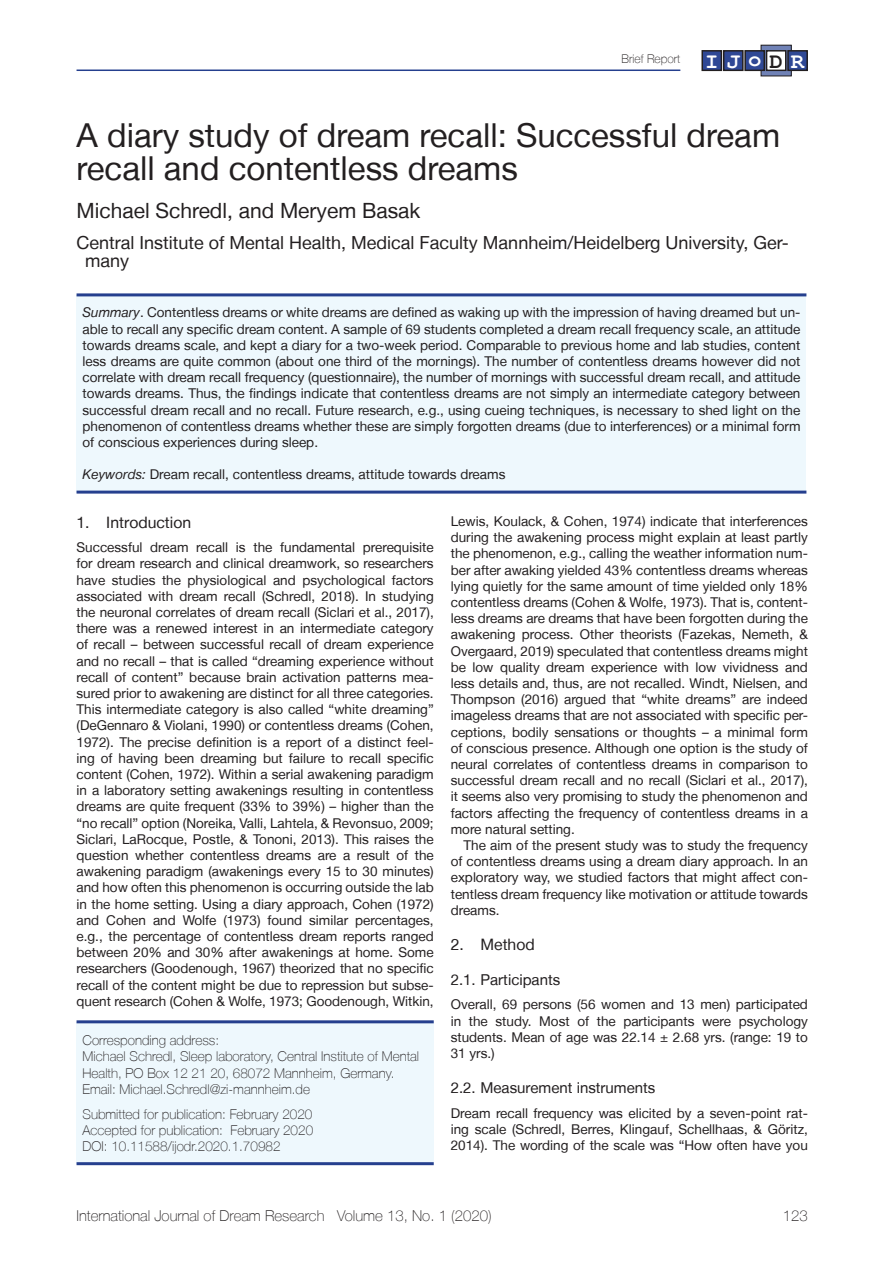
<style>
.page{position:relative;width:893px;height:1263px;background:#fff}
.page>*{position:absolute;margin:0;border:0;box-sizing:border-box;transform-origin:0 0}
.Ü1{font:33px/33px "Helvetica Neue LT";color:#231f20}
.Ü1_Autor{font:21px "Helvetica Neue LT";color:#231f20}
.Ü1_Affiliation{font:18px/18px "Helvetica Neue LT";color:#231f20}
.t1{font:15.75px "Helvetica Neue LT";color:#231f20}
.Fußzeile_links{font:100 15px "Helvetica Neue LT";color:#231f20}
.t2{font:15px "Helvetica Neue LT";color:#231f20}
.Standard_ohne_Einzug{font:13.5px/16.2px "Helvetica Neue LT";color:#231f20;text-align:justify}
.Abstract{font:13.5px/16.2px "Helvetica Neue LT";color:#231f20;text-align:justify}
.InfoBox{font:100 13.5px/16.2px "Helvetica Neue LT";color:#231f20}
.Standard_mit_Einzug{font:13.5px/16.2px "Helvetica Neue LT";color:#231f20;text-align:justify}
.t3{font:100 12px "Helvetica Neue LT";color:#231f20}
.s1{font-family:"Courier New";font-weight:700;font-size:22.2px;color:#fff}
.s2{font-family:"Courier New";font-weight:700;font-size:22.2px}
.s3{font-style:italic}
</style>
<div class="page">
<hr style="left:77px;top:70px;width:603px;height:1px;background:#253f8e">
<svg style="left:763px;top:47px;width:27px;height:27px"></svg>
<div style="left:761px;top:45px;width:31px;height:31px;border:1px solid #231f20"></div>
<div style="left:767px;top:51px;width:19px;height:19px;background:#fff"></div>
<div style="left:766px;top:50px;width:20px;height:21px;border:1px solid #231f20"></div>
<div style="left:702px;top:51px;width:19px;height:19px;background:#2f4895"></div>
<div style="left:701px;top:50px;width:21px;height:21px;border:1px solid #231f20"></div>
<div style="left:724px;top:51px;width:19px;height:19px;background:#2f4895"></div>
<div style="left:723px;top:50px;width:21px;height:21px;border:1px solid #231f20"></div>
<div style="left:745px;top:51px;width:19px;height:19px;background:#2f4895"></div>
<div style="left:744px;top:50px;width:21px;height:21px;border:1px solid #231f20"></div>
<div style="left:788px;top:51px;width:19px;height:19px;background:#2f4895"></div>
<div style="left:787px;top:50px;width:21px;height:21px;border:1px solid #231f20"></div>
<div style="left:77px;top:1022px;width:357px;height:142px;background:#eef8fd"></div>
<hr style="left:77px;top:1020px;width:357px;height:3px;background:#253f8e">
<hr style="left:77px;top:1162px;width:357px;height:3px;background:#253f8e">
<div style="left:77px;top:295px;width:729px;height:197px;background:#eef8fd"></div>
<hr style="left:77px;top:293px;width:729px;height:3px;background:#253f8e">
<hr style="left:77px;top:491px;width:729px;height:3px;background:#253f8e">
<p class="t3" style="left:622px;top:51px;width:184px">Brief Report <span class="s1">I J o</span> <span class="s2">D</span> <span class="s1">R</span></p>
<p class="Ü1" style="left:77px;top:118px;width:705px">A diary study of dream recall: Successful dream recall and contentless dreams</p>
<p class="Ü1_Autor" style="left:77px;top:198px;width:345px">Michael Schredl, and Meryem Basak</p>
<p class="Ü1_Affiliation" style="left:85px;top:233px;width:705px;text-indent:-9px">Central Institute of Mental Health, Medical Faculty Mannheim/Heidelberg University, Ger&shy;many</p>
<p class="Abstract" style="left:83px;top:304px;width:719px"><span class="s3">Summary</span>. Contentless dreams or white dreams are defined as waking up with the impression of having dreamed but un&shy;able to recall any specific dream content. A sample of 69 students completed a dream recall frequency scale, an attitude towards dreams scale, and kept a diary for a two-week period. Comparable to previous home and lab studies, content less dreams are quite common (about one third of the mornings). The number of contentless dreams however did not correlate with dream recall frequency (questionnaire), the number of mornings with successful dream recall, and attitude towards dreams. Thus, the findings indicate that contentless dreams are not simply an intermediate category between successful dream recall and no recall. Future research, e.g., using cueing techniques, is necessary to shed light on the phenomenon of contentless dreams whether these are simply forgotten dreams (due to interferences) or a minimal form of conscious experiences during sleep.</p>
<p class="Abstract" style="left:83px;top:466px;width:424px"><span class="s3">Keywords:</span> Dream recall, contentless dreams, attitude towards dreams</p>
<p class="t1" style="left:77px;top:512px;width:116px">1. Introduction</p>
<p class="Standard_ohne_Einzug" style="left:77px;top:539px;width:359px">Successful dream recall is the fundamental prerequisite for dream research and clinical dreamwork, so researchers have studies the physiological and psychological factors associated with dream recall (Schredl, 2018). In studying the neuronal correlates of dream recall (Siclari et al., 2017), there was a renewed interest in an intermediate category of recall – between successful recall of dream experience and no recall – that is called “dreaming experience without recall of content” because brain activation patterns mea&shy;sured prior to awakening are distinct for all three categories.<br>This intermediate category is also called “white dreaming” (DeGennaro &amp; Violani, 1990) or contentless dreams (Cohen, 1972). The precise definition is a report of a distinct feel&shy;ing of having been dreaming but failure to recall specific content (Cohen, 1972). Within a serial awakening paradigm in a laboratory setting awakenings resulting in contentless dreams are quite frequent (33% to 39%) – higher than the “no recall” option (Noreika, Valli, Lahtela, &amp; Revonsuo, 2009; Siclari, LaRocque, Postle, &amp; Tononi, 2013). This raises the question whether contentless dreams are a result of the awakening paradigm (awakenings every 15 to 30 minutes) and how often this phenomenon is occurring outside the lab in the home setting. Using a diary approach, Cohen (1972) and Cohen and Wolfe (1973) found similar percentages, e.g., the percentage of contentless dream reports ranged between 20% and 30% after awakenings at home. Some researchers (Goodenough, 1967) theorized that no specific recall of the content might be due to repression but subse&shy;quent research (Cohen &amp; Wolfe, 1973; Goodenough, Witkin,</p>
<p class="InfoBox" style="left:83px;top:1032px;width:338px">Corresponding address:<br>Michael Schredl, Sleep laboratory, Central Institute of Mental Health, PO Box 12 21 20, 68072 Mannheim, Germany.<br>Email: Michael.Schredl@zi-mannheim.de</p>
<p class="InfoBox" style="left:83px;top:1105px;width:232px;text-align:justify">Submitted for publication: February 2020<br>Accepted for publication: February 2020<br>DOI: 10.11588/ijodr.2020.1.70982</p>
<p class="Standard_ohne_Einzug" style="left:451px;top:513px;width:359px">Lewis, Koulack, &amp; Cohen, 1974) indicate that interferences during the awakening process might explain at least partly the phenomenon, e.g., calling the weather information num&shy;ber after awaking yielded 43% contentless dreams whereas lying quietly for the same amount of time yielded only 18% contentless dreams (Cohen &amp; Wolfe, 1973). That is, content&shy;less dreams are dreams that have been forgotten during the awakening process. Other theorists (Fazekas, Nemeth, &amp; Overgaard, 2019) speculated that contentless dreams might be low quality dream experience with low vividness and less details and, thus, are not recalled. Windt, Nielsen, and Thompson (2016) argued that “white dreams” are indeed imageless dreams that are not associated with specific per&shy;ceptions, bodily sensations or thoughts – a minimal form of conscious presence. Although one option is the study of neural correlates of contentless dreams in comparison to successful dream recall and no recall (Siclari et al., 2017), it seems also very promising to study the phenomenon and factors affecting the frequency of contentless dreams in a more natural setting.</p>
<p class="Standard_mit_Einzug" style="left:451px;top:837px;width:359px;text-indent:13px">The aim of the present study was to study the frequency of contentless dreams using a dream diary approach. In an exploratory way, we studied factors that might affect con&shy;tentless dream frequency like motivation or attitude towards dreams.</p>
<p class="t1" style="left:451px;top:935px;width:86px">2. Method</p>
<p class="t2" style="left:451px;top:970px;width:111px">2.1. Participants</p>
<p class="Standard_ohne_Einzug" style="left:451px;top:996px;width:359px">Overall, 69 persons (56 women and 13 men) participated in the study. Most of the participants were psychology students. Mean of age was 22.14 ± 2.68 yrs. (range: 19 to 31 yrs.)</p>
<p class="t2" style="left:451px;top:1079px;width:206px">2.2. Measurement instruments</p>
<p class="Standard_ohne_Einzug" style="left:451px;top:1105px;width:359px">Dream recall frequency was elicited by a seven-point rat&shy;ing scale (Schredl, Berres, Klingauf, Schellhaas, &amp; Göritz, 2014). The wording of the scale was “How often have you</p>
<p class="Fußzeile_links" style="left:77px;top:1207px;width:417px">International Journal of Dream Research Volume 13, No. 1 (2020)</p>
<p class="Fußzeile_links" style="left:783px;top:1207px;width:27px">123</p>
</div>
